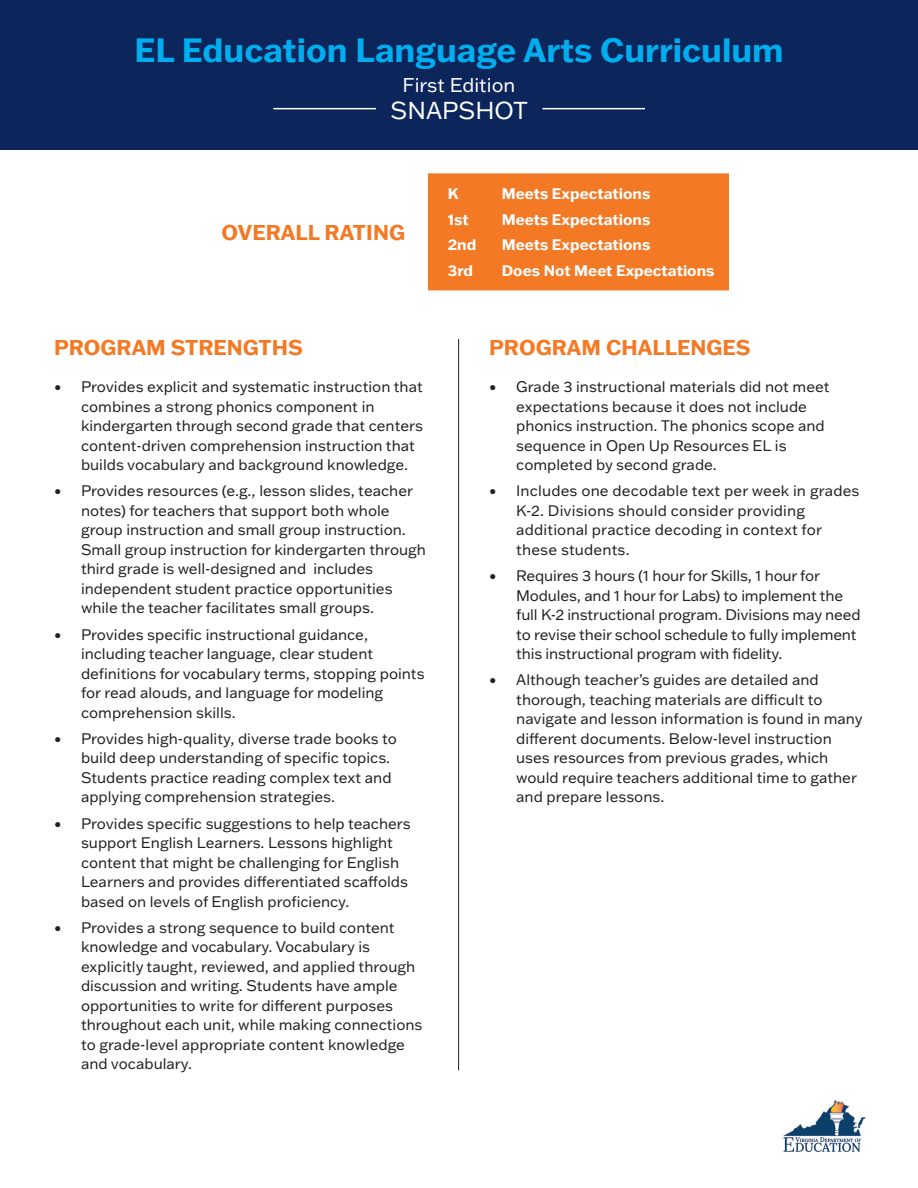
<style>
.page{position:relative;width:918px;height:1188px;background:#fff}
.page>*{position:absolute;margin:0;border:0;box-sizing:border-box;transform-origin:0 0}
.t1{font:700 33px "Franklin Gothic ATF";color:#00aeef}
.t2{font:24px "Franklin Gothic ATF";color:#fff}
.t3{font:700 21px "Franklin Gothic ATF";color:#f47925}
.t4{font:19.5px "Franklin Gothic ATF";color:#fff}
.t5{font:15px/19.5px "Franklin Gothic ATF";color:#231f20}
.t6{font:700 15px "Franklin Gothic ATF";color:#fff}
</style>
<div class="page">
<div style="left:0;top:0;width:918px;height:150px;background:#0c255b"></div>
<hr style="left:458px;top:339px;width:1px;height:731px;background:#231f20">
<div style="left:428px;top:173px;width:301px;height:117px;background:#f47925;border:2px solid #f47925"></div>
<hr style="left:273px;top:108px;width:103px;height:1px;background:#fff">
<hr style="left:542px;top:108px;width:103px;height:1px;background:#fff">
<img style="left:783px;top:1100px;width:83px;height:52px">
<h1 class="t1" style="left:134px;top:28px;width:651px">EL Education Language Arts Curriculum</h1>
<h3 class="t4" style="left:403px;top:72px;width:114px">First Edition</h3>
<h2 class="t2" style="left:391px;top:94px;width:139px">SNAPSHOT</h2>
<h3 class="t3" style="left:222px;top:218px;width:185px">OVERALL RATING</h3>
<p class="t6" style="left:448px;top:184px;width:12px">K</p>
<p class="t6" style="left:502px;top:184px;width:150px">Meets Expectations</p>
<p class="t6" style="left:448px;top:209px;width:22px">1st</p>
<p class="t6" style="left:502px;top:209px;width:150px">Meets Expectations</p>
<p class="t6" style="left:448px;top:235px;width:30px">2nd</p>
<p class="t6" style="left:502px;top:235px;width:150px">Meets Expectations</p>
<p class="t6" style="left:448px;top:260px;width:27px">3rd</p>
<p class="t6" style="left:502px;top:260px;width:214px">Does Not Meet Expectations</p>
<h3 class="t3" style="left:54px;top:333px;width:250px">PROGRAM STRENGTHS</h3>
<h3 class="t3" style="left:489px;top:333px;width:263px">PROGRAM CHALLENGES</h3>
<p class="t5" style="left:81px;top:377px;width:343px;text-indent:-27px">• Provides explicit and systematic instruction that combines a strong phonics component in kindergarten through second grade that centers content-driven comprehension instruction that builds vocabulary and background knowledge.</p>
<p class="t5" style="left:81px;top:481px;width:347px;text-indent:-27px">• Provides resources (e.g., lesson slides, teacher notes) for teachers that support both whole group instruction and small group instruction.<br>Small group instruction for kindergarten through third grade is well-designed and includes independent student practice opportunities while the teacher facilitates small groups.</p>
<p class="t5" style="left:81px;top:624px;width:345px;text-indent:-27px">• Provides specific instructional guidance, including teacher language, clear student definitions for vocabulary terms, stopping points for read alouds, and language for modeling comprehension skills.</p>
<p class="t5" style="left:81px;top:728px;width:317px;text-indent:-27px">• Provides high-quality, diverse trade books to build deep understanding of specific topics.<br>Students practice reading complex text and applying comprehension strategies.</p>
<p class="t5" style="left:81px;top:813px;width:331px;text-indent:-27px">• Provides specific suggestions to help teachers support English Learners. Lessons highlight content that might be challenging for English Learners and provides differentiated scaffolds based on levels of English proficiency.</p>
<p class="t5" style="left:81px;top:917px;width:343px;text-indent:-27px">• Provides a strong sequence to build content knowledge and vocabulary. Vocabulary is explicitly taught, reviewed, and applied through discussion and writing. Students have ample opportunities to write for different purposes throughout each unit, while making connections to grade-level appropriate content knowledge and vocabulary.</p>
<p class="t5" style="left:516px;top:377px;width:315px;text-indent:-27px">• Grade 3 instructional materials did not meet expectations because it does not include phonics instruction. The phonics scope and sequence in Open Up Resources EL is completed by second grade.</p>
<p class="t5" style="left:516px;top:481px;width:345px;text-indent:-27px">• Includes one decodable text per week in grades K-2. Divisions should consider providing additional practice decoding in context for these students.</p>
<p class="t5" style="left:516px;top:566px;width:346px;text-indent:-27px">• Requires 3 hours (1 hour for Skills, 1 hour for Modules, and 1 hour for Labs) to implement the full K-2 instructional program. Divisions may need to revise their school schedule to fully implement this instructional program with fidelity.</p>
<p class="t5" style="left:516px;top:670px;width:348px;text-indent:-27px">• Although teacher’s guides are detailed and thorough, teaching materials are difficult to navigate and lesson information is found in many different documents. Below-level instruction uses resources from previous grades, which would require teachers additional time to gather and prepare lessons.</p>
</div>
